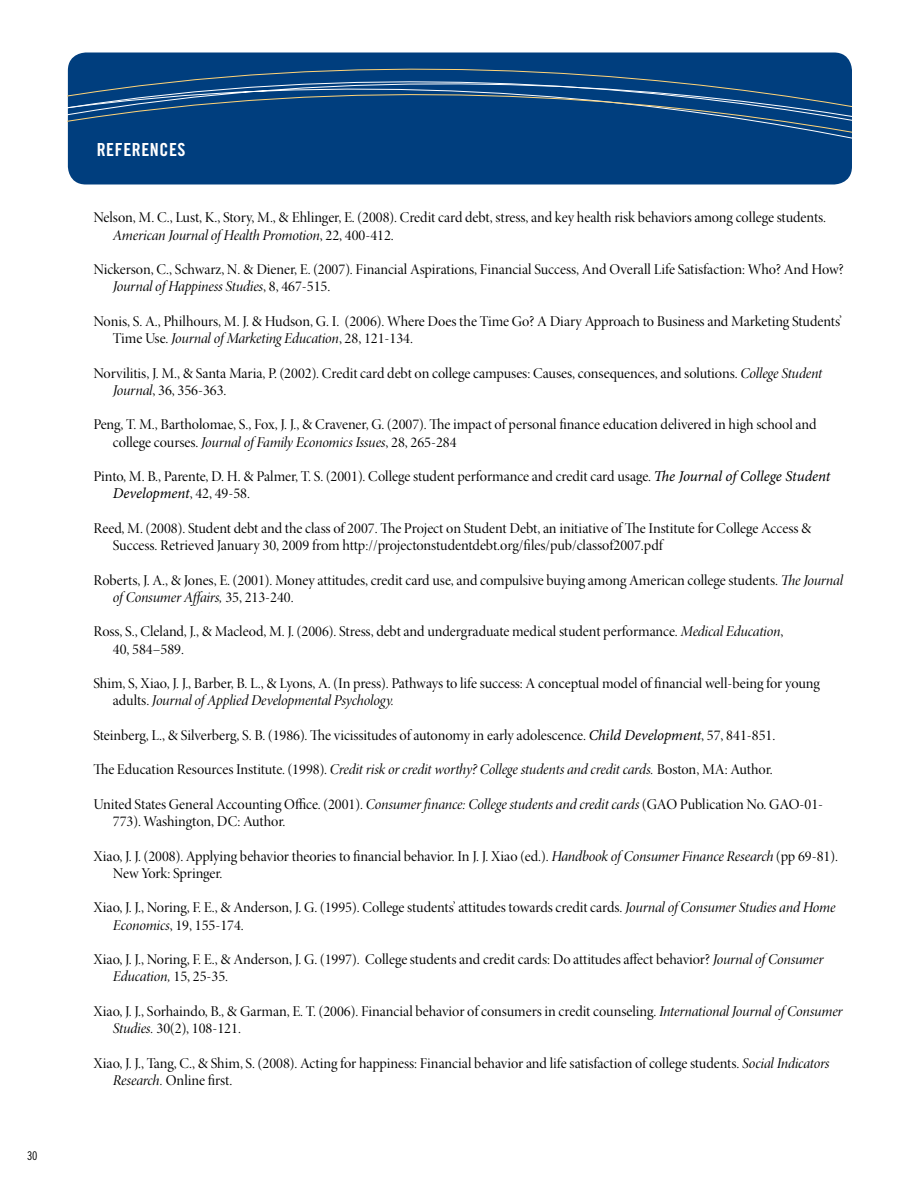
<style>
.page{position:relative;width:918px;height:1188px;background:#fff}
.page>*{position:absolute;margin:0;border:0;box-sizing:border-box;transform-origin:0 0}
.t1{font:18px "Trade Gothic LT Std Bd Cn 20";letter-spacing:.03em;color:#fff}
.t2{font:15px/17.2px "Minion Pro Disp";letter-spacing:-.005em;color:#000}
.t3{font:15px "Minion Pro It Disp";letter-spacing:-.015em;color:#000}
.t4{font:italic 15px "Minion Pro";letter-spacing:-.005em;color:#000}
.t5{font:12px "Trade Gothic LT Std Cn 18";color:#000}
.s1{font-family:"Minion Pro Disp"}
.s2{font-family:"Minion Pro It Disp"}
.s3{font-family:"Minion Pro";font-style:italic}
.s4{font-family:"Minion Pro Disp";font-style:normal}
</style>
<div class="page">
<div style="left:68px;top:52px;width:784px;height:132px;background:#003e7e;border-radius:18px"></div>
<svg style="left:68px;top:69px;width:784px;height:70px"></svg>
<p class="t5" style="left:27px;top:1149px;width:12px">30</p>
<p class="t1" style="left:97px;top:139px;width:89px">REFERENCES</p>
<p class="t2" style="left:93px;top:209px;width:734px">Nelson, M. C., Lust, K., Story, M., &amp; Ehlinger, E. (2008). Credit card debt, stress, and key health risk behaviors among college students.</p>
<p class="t3" style="left:113px;top:226px;width:283px">American Journal of Health Promotion<span class="s1">, 22, 400-412.</span></p>
<p class="t2" style="left:93px;top:261px;width:752px">Nickerson, C., Schwarz, N. &amp; Diener, E. (2007). Financial Aspirations, Financial Success, And Overall Life Satisfaction: Who? And How?</p>
<p class="t3" style="left:113px;top:278px;width:219px">Journal of Happiness Studies<span class="s1">, 8, 467-515.</span></p>
<p class="t2" style="left:93px;top:313px;width:750px">Nonis, S. A., Philhours, M. J. &amp; Hudson, G. I. (2006). Where Does the Time Go? A Diary Approach to Business and Marketing Students’</p>
<p class="t3" style="left:113px;top:329px;width:302px"><span class="s1">Time Use.</span> Journal of Marketing Education<span class="s1">, 28, 121-134.</span></p>
<p class="t2" style="left:113px;top:365px;width:711px;text-indent:-20px">Norvilitis, J. M., &amp; Santa Maria, P. (2002). Credit card debt on college campuses: Causes, consequences, and solutions. <span class="s2">College Student<br>Journal</span>, 36, 356-363.</p>
<p class="t2" style="left:93px;top:416px;width:725px">Peng, T. M., Bartholomae, S., Fox, J. J., &amp; Cravener, G. (2007). The impact of personal finance education delivered in high school and</p>
<p class="t3" style="left:113px;top:433px;width:345px"><span class="s1">college courses.</span> Journal of Family Economics Issues<span class="s1">, 28, 265-284</span></p>
<p class="t2" style="left:93px;top:468px;width:739px">Pinto, M. B., Parente, D. H. &amp; Palmer, T. S. (2001). College student performance and credit card usage. <span class="s3">The Journal of College Student</span></p>
<p class="t4" style="left:113px;top:483px;width:139px">Development<span class="s4">, 42, 49-58.</span></p>
<p class="t2" style="left:113px;top:520px;width:700px;text-indent:-20px">Reed, M. (2008). Student debt and the class of 2007. The Project on Student Debt, an initiative of The Institute for College Access &amp;<br>Success. Retrieved January 30, 2009 from http://projectonstudentdebt.org/files/pub/classof2007.pdf</p>
<p class="t2" style="left:93px;top:572px;width:751px">Roberts, J. A., &amp; Jones, E. (2001). Money attitudes, credit card use, and compulsive buying among American college students. <span class="s2">The Journal</span></p>
<p class="t3" style="left:113px;top:588px;width:182px">of Consumer Affairs, <span class="s1">35, 213-240.</span></p>
<p class="t2" style="left:113px;top:623px;width:672px;text-indent:-20px">Ross, S., Cleland, J., &amp; Macleod, M. J. (2006). Stress, debt and undergraduate medical student performance. <span class="s2">Medical Education</span>,<br>40, 584–589.</p>
<p class="t2" style="left:93px;top:675px;width:728px">Shim, S, Xiao, J. J., Barber, B. L., &amp; Lyons, A. (In press). Pathways to life success: A conceptual model of financial well-being for young</p>
<p class="t3" style="left:113px;top:692px;width:283px"><span class="s1">adults.</span> Journal of Applied Developmental Psychology.</p>
<p class="t2" style="left:93px;top:727px;width:683px">Steinberg, L., &amp; Silverberg, S. B. (1986). The vicissitudes of autonomy in early adolescence. <span class="s3">Child Development</span>, 57, 841-851.</p>
<p class="t2" style="left:93px;top:761px;width:681px">The Education Resources Institute. (1998). <span class="s2">Credit risk or credit worthy? College students and credit cards.</span> Boston, MA: Author.</p>
<p class="t2" style="left:113px;top:796px;width:712px;text-indent:-20px">United States General Accounting Office. (2001). <span class="s2">Consumer finance: College students and credit cards</span> (GAO Publication No. GAO-01-<br>773). Washington, DC: Author.</p>
<p class="t2" style="left:113px;top:848px;width:727px;text-indent:-20px">Xiao, J. J. (2008). Applying behavior theories to financial behavior. In J. J. Xiao (ed.). <span class="s2">Handbook of Consumer Finance Research</span> (pp 69-81).<br>New York: Springer.</p>
<p class="t2" style="left:113px;top:899px;width:724px;text-indent:-20px">Xiao, J. J., Noring, F. E., &amp; Anderson, J. G. (1995). College students’ attitudes towards credit cards. <span class="s2">Journal of Consumer Studies and Home<br>Economics</span>, 19, 155-174.</p>
<p class="t2" style="left:93px;top:951px;width:732px">Xiao, J. J., Noring, F. E., &amp; Anderson, J. G. (1997). College students and credit cards: Do attitudes affect behavior? <span class="s2">Journal of Consumer</span></p>
<p class="t3" style="left:113px;top:968px;width:117px">Education, <span class="s1">15, 25-35.</span></p>
<p class="t2" style="left:113px;top:1003px;width:731px;text-indent:-19px">Xiao, J. J., Sorhaindo, B., &amp; Garman, E. T. (2006). Financial behavior of consumers in credit counseling. <span class="s2">International Journal of Consumer<br>Studies.</span> 30(2), 108-121.</p>
<p class="t2" style="left:113px;top:1055px;width:718px;text-indent:-19px">Xiao, J. J., Tang, C., &amp; Shim, S. (2008). Acting for happiness: Financial behavior and life satisfaction of college students. <span class="s2">Social Indicators<br>Research.</span> Online first.</p>
</div>
